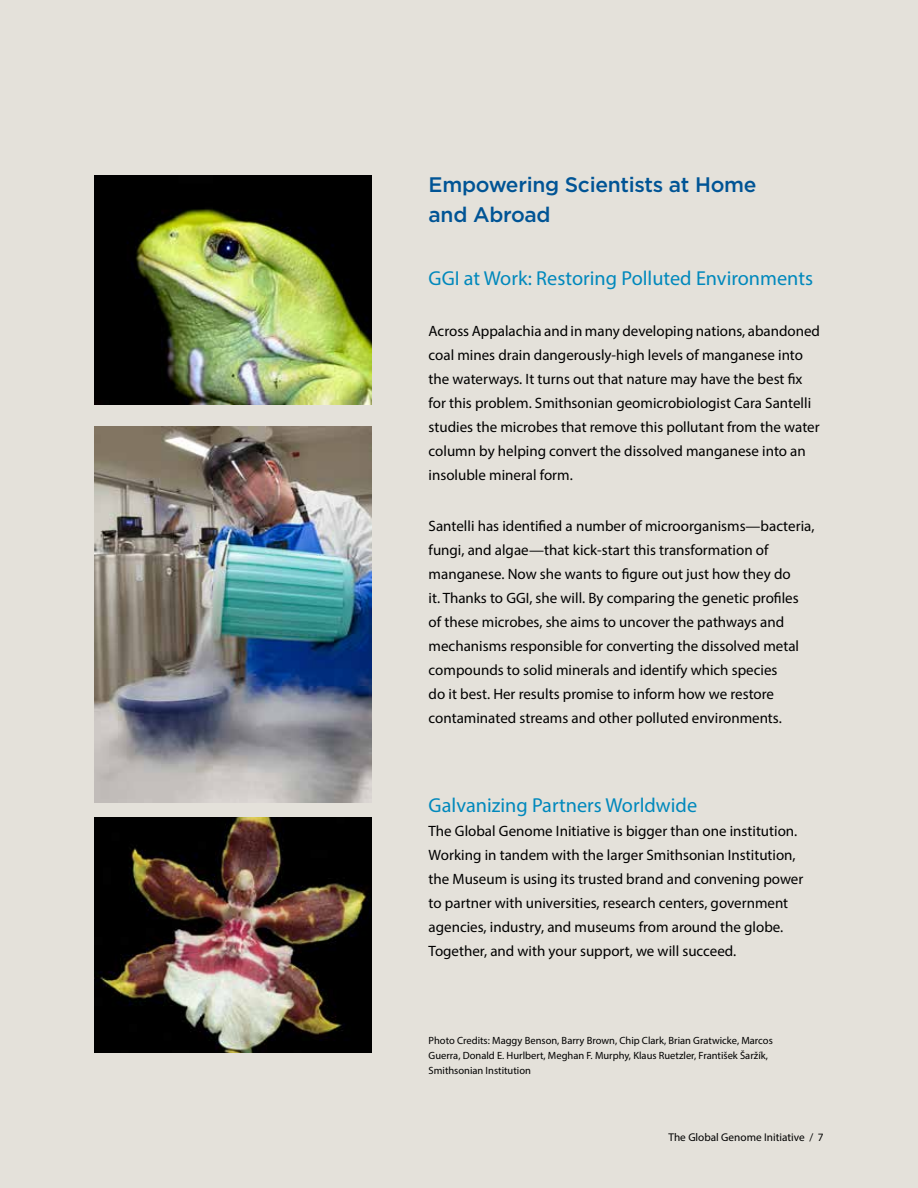
<style>
.page{position:relative;width:918px;height:1188px;background:#e4e1da}
.page>*{position:absolute;margin:0;border:0;box-sizing:border-box;transform-origin:0 0}
.t1{font:500 21px/30px "Gotham";letter-spacing:-.015em;color:#005495}
.t2{font:20.25px "Myriad Pro";color:#0088bc}
.t3{font:15px/24px "Myriad Pro";color:#000}
.t4{font:11.25px "Myriad Pro";color:#000}
.t5{font:10.5px/15px "Myriad Pro";color:#000}
</style>
<div class="page">
<img style="left:94px;top:818px;width:277px;height:235px">
<img style="left:94px;top:176px;width:277px;height:229px">
<img style="left:94px;top:427px;width:277px;height:375px">
<h1 class="t1" style="left:429px;top:169px;width:329px">Empowering Scientists at Home and Abroad</h1>
<h2 class="t2" style="left:429px;top:266px;width:386px">GGI at Work: Restoring Polluted Environments</h2>
<p class="t3" style="left:429px;top:319px;width:393px">Across Appalachia and in many developing nations, abandoned coal mines drain dangerously-high levels of manganese into the waterways. It turns out that nature may have the best fix for this problem. Smithsonian geomicrobiologist Cara Santelli studies the microbes that remove this pollutant from the water column by helping convert the dissolved manganese into an insoluble mineral form.</p>
<p class="t3" style="left:429px;top:514px;width:387px">Santelli has identified a number of microorganisms—bacteria, fungi, and algae—that kick-start this transformation of manganese. Now she wants to figure out just how they do<br>it. Thanks to GGI, she will. By comparing the genetic profiles of these microbes, she aims to uncover the pathways and mechanisms responsible for converting the dissolved metal compounds to solid minerals and identify which species<br>do it best. Her results promise to inform how we restore contaminated streams and other polluted environments.</p>
<h2 class="t2" style="left:429px;top:792px;width:270px">Galvanizing Partners Worldwide</h2>
<p class="t3" style="left:429px;top:818px;width:376px">The Global Genome Initiative is bigger than one institution.<br>Working in tandem with the larger Smithsonian Institution, the Museum is using its trusted brand and convening power to partner with universities, research centers, government agencies, industry, and museums from around the globe.<br>Together, and with your support, we will succeed.</p>
<p class="t5" style="left:429px;top:1033px;width:346px">Photo Credits: Maggy Benson, Barry Brown, Chip Clark, Brian Gratwicke, Marcos<br>Guerra, Donald E. Hurlbert, Meghan F. Murphy, Klaus Ruetzler, František Šaržík,<br>Smithsonian Institution</p>
<p class="t4" style="left:669px;top:1130px;width:156px">The Global Genome Initiative / 7</p>
</div>
